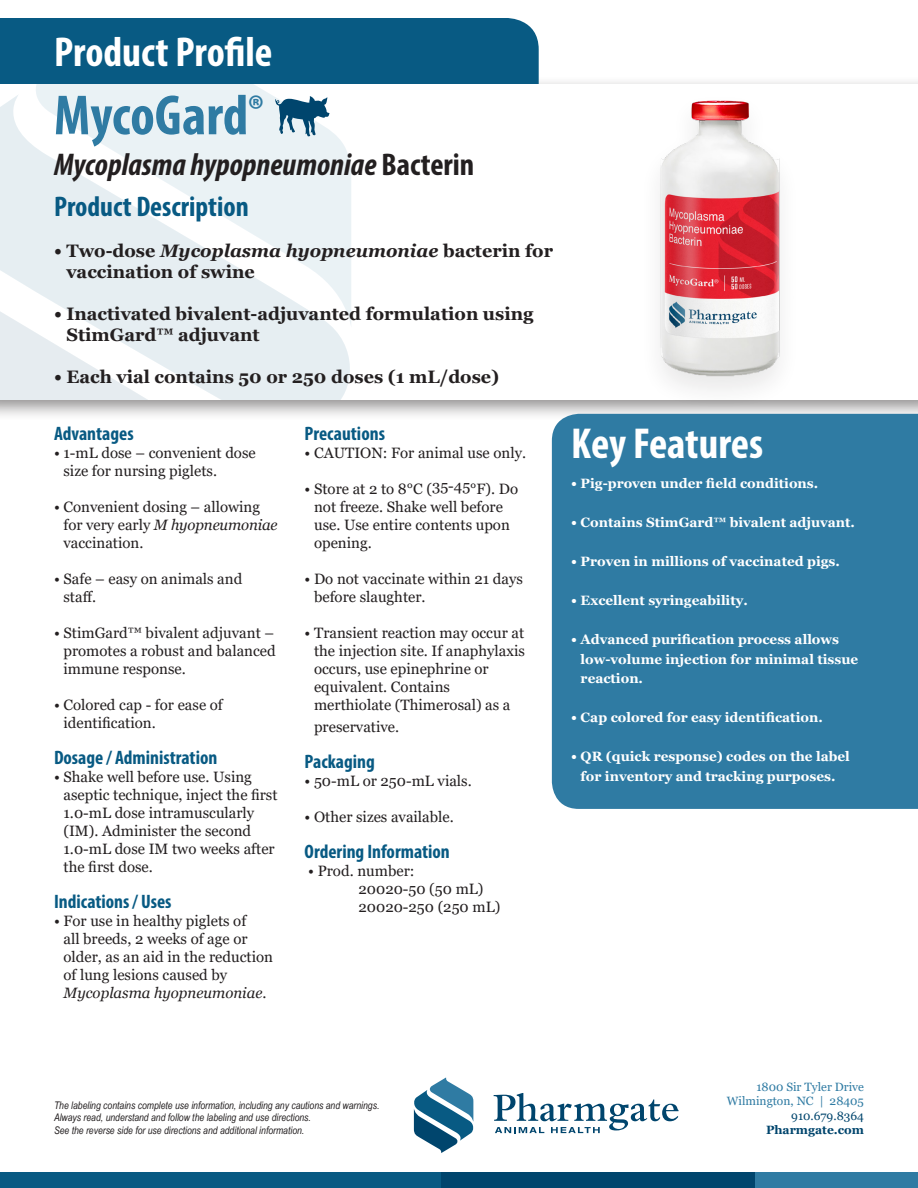
<style>
.page{position:relative;width:918px;height:1188px;background:#fff}
.page>*{position:absolute;margin:0;border:0;box-sizing:border-box;transform-origin:0 0}
.t1{font:700 condensed 57px "Myriad Pro";color:#2f7ba3}
.t2{font:700 condensed 43.5px "Myriad Pro";letter-spacing:-.005em;color:#fff}
.t3{font:700 condensed 42px "Myriad Pro";color:#fff}
.t4{font:italic 700 condensed 31.5px "Myriad Pro";color:#231f20}
.t5{font:700 condensed 28.5px "Myriad Pro";color:#085a83}
.t6{font:700 condensed 19.5px "Myriad Pro";color:#085a83}
.t7{font:700 18px/21px "Georgia";color:#231f20}
.t8{font:15px/18px "Georgia";color:#231f20}
.t9{font:700 13.5px/19.5px "Georgia";color:#fff}
.t10{font:12px "Georgia";color:#2f7ba3}
.t11{font:700 12px "Georgia";color:#00456d}
.t12{font:12px "Georgia";color:#00456d}
.footnote_right_flush{font:italic 10.5px/12.8px "Arial Narrow";color:#231f20}
.s1{font-style:normal}
.s2{font-style:italic}
</style>
<div class="page">
<div style="left:0;top:75px;width:918px;height:346px;background:#231f20;opacity:.5"></div>
<div style="left:0;top:84px;width:918px;height:315px;background:#fff"></div>
<div style="left:36px;top:84px;width:233px;height:10px;background:#eaf2f5"></div>
<svg style="left:0;top:94px;width:351px;height:305px;fill:#eaf2f5"></svg>
<div style="left:0;top:1172px;width:441px;height:16px;background:#085a83"></div>
<div style="left:441px;top:1172px;width:315px;height:16px;background:#00456d"></div>
<div style="left:756px;top:1172px;width:162px;height:16px;background:#2f7ba3"></div>
<div style="left:552px;top:414px;width:366px;height:395px;background:#2f7ba3"></div>
<div style="left:0;top:18px;width:539px;height:66px;background:#085a83"></div>
<svg style="left:275px;top:95px;width:54px;height:42px"></svg>
<div style="left:638px;top:92px;width:164px;height:320px;background:#231f20;opacity:.1"></div>
<img style="left:638px;top:92px;width:164px;height:298px">
<svg style="left:414px;top:1077px;width:60px;height:76px"></svg>
<svg style="left:494px;top:1093px;width:185px;height:40px"></svg>
<p class="t3" style="left:54px;top:25px;width:220px">Product Profile</p>
<p class="t1" style="left:54px;top:80px;width:211px">MycoGard<sup>®</sup></p>
<p class="t4" style="left:54px;top:144px;width:422px">Mycoplasma hypopneumoniae <span class="s1">Bacterin</span></p>
<p class="t5" style="left:54px;top:189px;width:196px">Product Description</p>
<p class="t7" style="left:66px;top:240px;width:488px;text-indent:-12px">• Two-dose <span class="s2">Mycoplasma hyopneumoniae</span> bacterin for vaccination of swine</p>
<p class="t7" style="left:66px;top:303px;width:469px;text-indent:-12px">• Inactivated bivalent-adjuvanted formulation using<br>StimGard™ adjuvant</p>
<p class="t7" style="left:54px;top:366px;width:447px">• Each vial contains 50 or 250 doses (1 mL/dose)</p>
<p class="t6" style="left:54px;top:421px;width:81px">Advantages</p>
<p class="t8" style="left:64px;top:444px;width:194px;text-indent:-10px">• 1-mL dose – convenient dose size for nursing piglets.</p>
<p class="t8" style="left:64px;top:498px;width:216px;text-indent:-10px">• Convenient dosing – allowing for very early <span class="s2">M hyopneumoniae </span>vaccination.</p>
<p class="t8" style="left:64px;top:570px;width:180px;text-indent:-10px">• Safe – easy on animals and staff.</p>
<p class="t8" style="left:64px;top:624px;width:214px;text-align:justify;text-indent:-10px">• StimGard™ bivalent adjuvant – promotes a robust and balanced immune response.</p>
<p class="t8" style="left:64px;top:696px;width:161px;text-indent:-10px">• Colored cap - for ease of identification.</p>
<p class="t6" style="left:54px;top:745px;width:165px">Dosage / Administration</p>
<p class="t8" style="left:64px;top:768px;width:216px;text-indent:-10px">• Shake well before use. Using -aseptic technique, inject the first<br>1.0-mL dose intramuscularly (IM). Administer the second<br>1.0-mL dose IM two weeks after the first dose.</p>
<p class="t6" style="left:54px;top:889px;width:119px">Indications / Uses</p>
<p class="t8" style="left:64px;top:912px;width:211px;text-indent:-10px">• For use in healthy piglets of<br>all breeds, 2 weeks of age or older, as an aid in the reduction of lung lesions caused by<br><span class="s2">Mycoplasma hyopneumoniae</span>.</p>
<p class="t6" style="left:305px;top:421px;width:82px">Precautions</p>
<p class="t8" style="left:305px;top:444px;width:223px">• CAUTION: For animal use only.</p>
<p class="t8" style="left:314px;top:480px;width:206px;text-indent:-10px">• Store at 2 to 8°C (35-45°F). Do not freeze. Shake well before use. Use entire contents upon opening.</p>
<p class="t8" style="left:314px;top:570px;width:210px;text-indent:-10px">• Do not vaccinate within 21 days before slaughter.</p>
<p class="t8" style="left:314px;top:624px;width:212px;text-indent:-10px">• Transient reaction may occur at the injection site. If anaphylaxis occurs, use epinephrine or equivalent. Contains merthiolate (Thimerosal) as a</p>
<p class="t8" style="left:314px;top:718px;width:87px">preservative.</p>
<p class="t6" style="left:305px;top:749px;width:72px">Packaging</p>
<p class="t8" style="left:305px;top:772px;width:169px">• 50-mL or 250-mL vials.</p>
<p class="t8" style="left:305px;top:808px;width:151px">• Other sizes available.</p>
<p class="t6" style="left:305px;top:839px;width:147px">Ordering Information</p>
<p class="t8" style="left:308px;top:862px;width:108px">• Prod. number:</p>
<p class="t8" style="left:359px;top:880px;width:127px">20020-50 (50 mL)</p>
<p class="t8" style="left:359px;top:898px;width:143px">20020-250 (250 mL)</p>
<p class="t2" style="left:571px;top:416px;width:193px">Key Features</p>
<p class="t9" style="left:571px;top:474px;width:248px">• Pig-proven under field conditions.</p>
<p class="t9" style="left:571px;top:513px;width:285px">• Contains StimGard™ bivalent adjuvant.</p>
<p class="t9" style="left:571px;top:552px;width:270px">• Proven in millions of vaccinated pigs.</p>
<p class="t9" style="left:571px;top:591px;width:178px">• Excellent syringeability.</p>
<p class="t9" style="left:581px;top:630px;width:279px;text-indent:-9px">• Advanced purification process allows low-volume injection for minimal tissue reaction.</p>
<p class="t9" style="left:571px;top:708px;width:253px">• Cap colored for easy identification.</p>
<p class="t9" style="left:571px;top:747px;width:280px;text-align:center">• QR (quick response) codes on the label for inventory and tracking purposes.</p>
<p class="footnote_right_flush" style="left:54px;top:1098px;width:327px">The labeling contains complete use information, including any cautions and warnings.<br>Always read, understand and follow the labeling and use directions.<br>See the reverse side for use directions and additional information.</p>
<p class="t10" style="left:756px;top:1079px;width:109px">1800 Sir Tyler Drive</p>
<p class="t10" style="left:727px;top:1094px;width:139px">Wilmington, NC | 28405</p>
<p class="t12" style="left:791px;top:1108px;width:74px">910.679.8364</p>
<p class="t11" style="left:766px;top:1122px;width:99px">Pharmgate.com</p>
</div>
